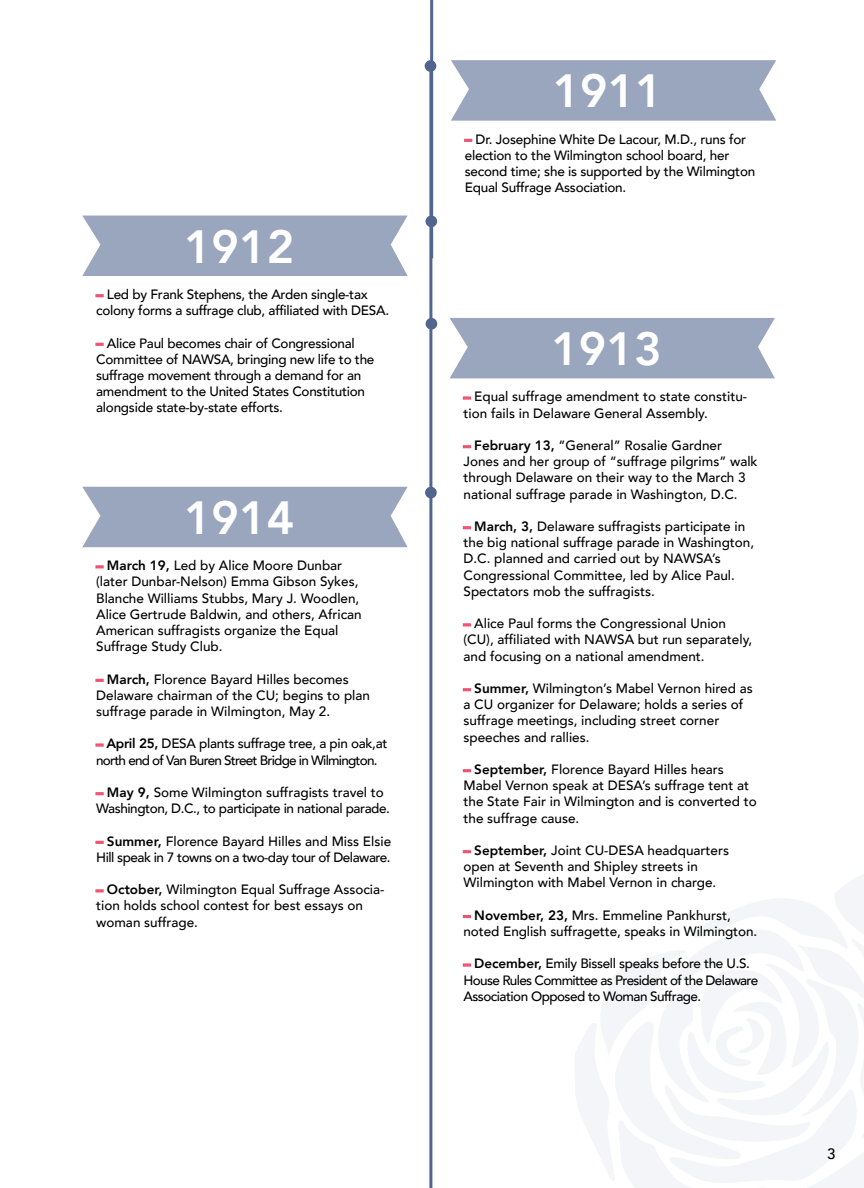
<style>
.page{position:relative;width:864px;height:1188px;background:#fff}
.page>*{position:absolute;margin:0;border:0;box-sizing:border-box;transform-origin:0 0}
.t1{font:800 46.5px "Avenir";color:#fff}
.t2{font:500 15px "Avenir";color:#000}
.t3{font:500 13.5px/16.2px "Avenir";color:#000}
.t4{font:500 13.5px/16.2px "Avenir";letter-spacing:-.02em;color:#000}
.t5{font:500 13.5px/16.2px "Avenir";letter-spacing:-.04em;color:#000}
.t6{font:500 13.5px/16.2px "Avenir";letter-spacing:-.055em;color:#000}
.t7{font:500 13.5px/16.2px "Avenir";letter-spacing:-.03em;color:#000}
.t8{font:500 13.5px/16.2px "Avenir";letter-spacing:-.035em;color:#000}
.s1{font-weight:900;color:#ef5472}
.s2{font-weight:800}
</style>
<div class="page">
<svg style="left:575px;top:875px;width:289px;height:313px"></svg>
<svg style="left:95px;top:294px;width:9px;height:3px"></svg>
<svg style="left:95px;top:343px;width:9px;height:3px"></svg>
<svg style="left:95px;top:565px;width:9px;height:3px"></svg>
<svg style="left:95px;top:679px;width:9px;height:3px"></svg>
<svg style="left:95px;top:744px;width:9px;height:3px"></svg>
<svg style="left:95px;top:792px;width:9px;height:3px"></svg>
<svg style="left:95px;top:841px;width:9px;height:3px"></svg>
<svg style="left:95px;top:889px;width:9px;height:3px"></svg>
<svg style="left:464px;top:139px;width:8px;height:3px"></svg>
<svg style="left:463px;top:397px;width:8px;height:3px"></svg>
<svg style="left:463px;top:445px;width:8px;height:3px"></svg>
<svg style="left:463px;top:526px;width:8px;height:3px"></svg>
<svg style="left:463px;top:623px;width:8px;height:3px"></svg>
<svg style="left:463px;top:688px;width:8px;height:3px"></svg>
<svg style="left:463px;top:769px;width:8px;height:3px"></svg>
<svg style="left:463px;top:850px;width:8px;height:3px"></svg>
<svg style="left:463px;top:915px;width:8px;height:3px"></svg>
<svg style="left:463px;top:964px;width:8px;height:3px"></svg>
<div style="left:82px;top:216px;width:326px;height:60px;background:#9aa6be"></div>
<div style="left:82px;top:487px;width:326px;height:60px;background:#9aa6be"></div>
<hr style="left:429px;top:66px;width:3px;height:1122px;background:#51658f">
<div style="left:426px;top:318px;width:11px;height:12px;background:#51658f;border-radius:50%"></div>
<div style="left:425px;top:216px;width:12px;height:11px;background:#51658f;border-radius:50%"></div>
<div style="left:425px;top:60px;width:11px;height:12px;background:#51658f;border-radius:50%"></div>
<div style="left:425px;top:487px;width:12px;height:11px;background:#51658f;border-radius:50%"></div>
<hr style="left:430px;top:0;width:3px;height:258px;background:#51658f">
<svg style="left:451px;top:60px;width:325px;height:61px;background:#a0abc1"></svg>
<div style="left:450px;top:318px;width:325px;height:60px;background:#9aa6be"></div>
<p class="t1" style="left:184px;top:210px;width:112px">1912</p>
<p class="t4" style="left:96px;top:286px;width:294px"><span class="s1">–</span> Led by Frank Stephens, the Arden single-tax colony forms a suffrage club, affiliated with DESA.</p>
<p class="t4" style="left:96px;top:334px;width:280px"><span class="s1">–</span> Alice Paul becomes chair of Congressional Committee of NAWSA, bringing new life to the suffrage movement through a demand for an amendment to the United States Constitution alongside state-by-state efforts.</p>
<p class="t1" style="left:184px;top:481px;width:112px">1914</p>
<p class="t3" style="left:96px;top:557px;width:267px"><span class="s1">–</span> <span class="s2">March 19,</span> Led by Alice Moore Dunbar (later Dunbar-Nelson) Emma Gibson Sykes, Blanche Williams Stubbs, Mary J. Woodlen, Alice Gertrude Baldwin, and others, African American suffragists organize the Equal Suffrage Study Club.</p>
<p class="t3" style="left:96px;top:670px;width:275px"><span class="s1">–</span> <span class="s2">March,</span> Florence Bayard Hilles becomes<br>Delaware chairman of the CU; begins to plan suffrage parade in Wilmington, May 2.</p>
<p class="t6" style="left:96px;top:735px;width:293px"><span class="s1">–</span> <span class="s2">April 25,</span> DESA plants suffrage tree, a pin oak,at north end of Van Buren Street Bridge in Wilmington.</p>
<p class="t7" style="left:96px;top:784px;width:295px"><span class="s1">–</span> <span class="s2">May 9,</span> Some Wilmington suffragists travel to<br>Washington, D.C., to participate in national parade.</p>
<p class="t8" style="left:96px;top:832px;width:296px"><span class="s1">–</span> <span class="s2">Summer,</span> Florence Bayard Hilles and Miss Elsie<br>Hill speak in 7 towns on a two-day tour of Delaware.</p>
<p class="t3" style="left:96px;top:881px;width:290px"><span class="s1">–</span> <span class="s2">October,</span> Wilmington Equal Suffrage Associa&shy;tion holds school contest for best essays on woman suffrage.</p>
<p class="t1" style="left:553px;top:55px;width:112px">1911</p>
<p class="t3" style="left:465px;top:130px;width:292px"><span class="s1">–</span> Dr. Josephine White De Lacour, M.D., runs for election to the Wilmington school board, her second time; she is supported by the Wilmington Equal Suffrage Association.</p>
<p class="t1" style="left:551px;top:313px;width:112px">1913</p>
<p class="t3" style="left:464px;top:388px;width:285px"><span class="s1">–</span> Equal suffrage amendment to state constitu&shy;tion fails in Delaware General Assembly.</p>
<p class="t3" style="left:464px;top:437px;width:296px"><span class="s1">–</span> <span class="s2">February 13,</span> “General” Rosalie Gardner Jones and her group of “suffrage pilgrims” walk through Delaware on their way to the March 3 national suffrage parade in Washington, D.C.</p>
<p class="t3" style="left:464px;top:518px;width:292px"><span class="s1">–</span> <span class="s2">March, 3,</span> Delaware suffragists participate in the big national suffrage parade in Washington,</p>
<p class="t3" style="left:464px;top:550px;width:273px">D.C. planned and carried out by NAWSA’s<br>Congressional Committee, led by Alice Paul.<br>Spectators mob the suffragists.</p>
<p class="t3" style="left:464px;top:615px;width:290px"><span class="s1">–</span> Alice Paul forms the Congressional Union (CU), affiliated with NAWSA but run separately, and focusing on a national amendment.</p>
<p class="t3" style="left:464px;top:680px;width:291px"><span class="s1">–</span> <span class="s2">Summer,</span> Wilmington’s Mabel Vernon hired as a CU organizer for Delaware; holds a series of suffrage meetings, including street corner speeches and rallies.</p>
<p class="t3" style="left:464px;top:761px;width:295px"><span class="s1">–</span> <span class="s2">September,</span> Florence Bayard Hilles hears Mabel Vernon speak at DESA’s suffrage tent at the State Fair in Wilmington and is converted to the suffrage cause.</p>
<p class="t3" style="left:464px;top:842px;width:267px"><span class="s1">–</span> <span class="s2">September,</span> Joint CU-DESA headquarters open at Seventh and Shipley streets in<br>Wilmington with Mabel Vernon in charge.</p>
<p class="t3" style="left:464px;top:906px;width:295px"><span class="s1">–</span> <span class="s2">November, 23,</span> Mrs. Emmeline Pankhurst, noted English suffragette, speaks in Wilmington.</p>
<p class="t5" style="left:464px;top:955px;width:296px"><span class="s1">–</span> <span class="s2">December,</span> Emily Bissell speaks before the U.S.<br>House Rules Committee as President of the Delaware<br>Association Opposed to Woman Suffrage.</p>
<p class="t2" style="left:827px;top:1141px;width:10px">3</p>
</div>
